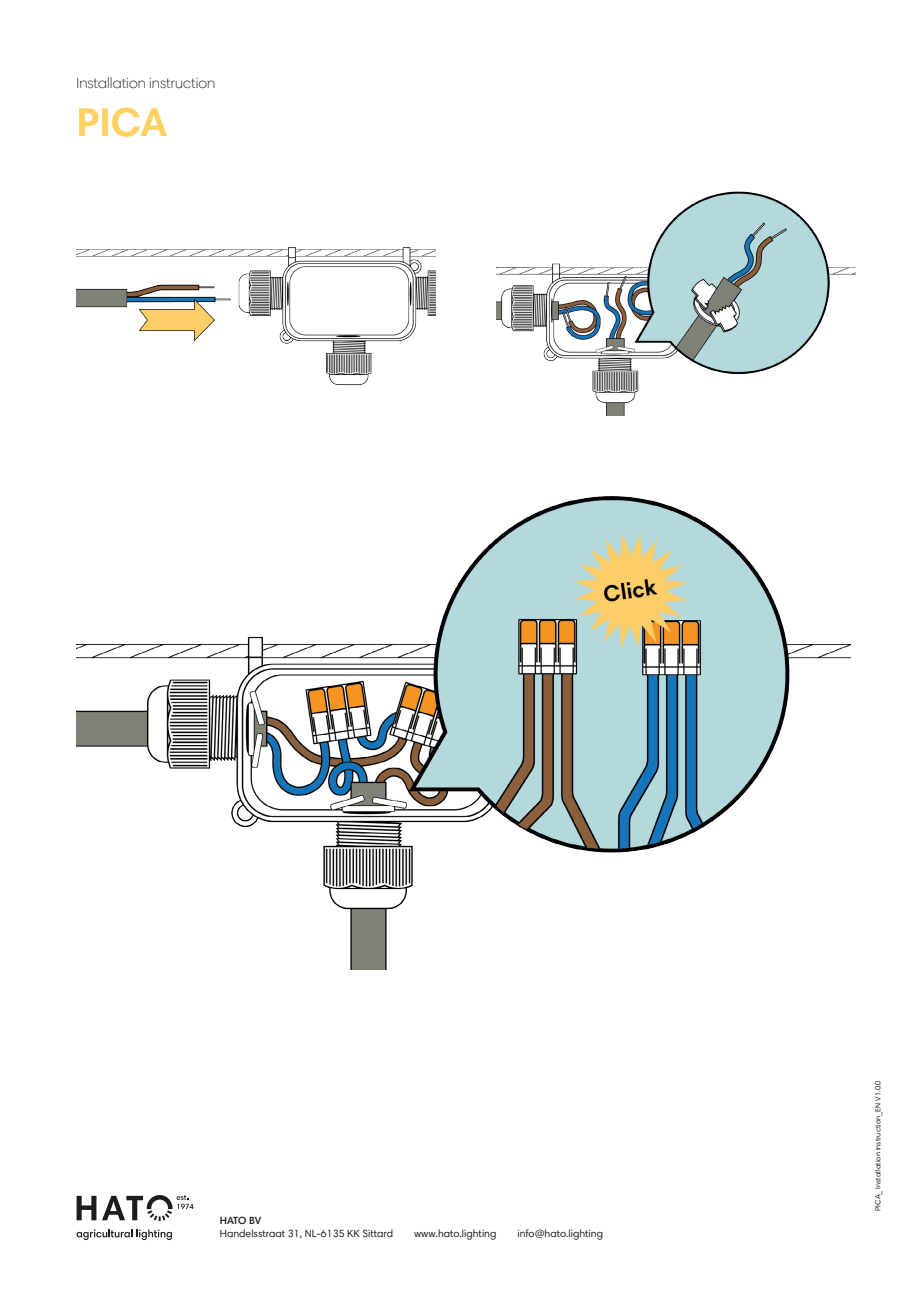
<style>
.page{position:relative;width:919px;height:1289px;background:#fff}
.page>*{position:absolute;margin:0;border:0;box-sizing:border-box;transform-origin:0 0}
.t1{font:700 40.5px "Harmonia Sans Std";color:#fed163}
.t2{font:300 15px "Harmonia Sans Std";color:#1d1d1b}
.t3{font:10.5px "Harmonia Sans Std";color:#1d1d1b}
.t4{font:600 10.5px "Harmonia Sans Std";letter-spacing:-.02em;color:#1d1d1b}
.t5{font:7.5px "Harmonia Sans Std";color:#1d1d1b}
</style>
<div class="page">
<svg style="left:77px;top:1229px;width:95px;height:10px"></svg>
<svg style="left:77px;top:1195px;width:19px;height:25px"></svg>
<svg style="left:102px;top:1195px;width:91px;height:25px"></svg>
<img style="left:77px;top:247px;width:358px;height:139px">
<img style="left:496px;top:191px;width:359px;height:225px">
<img style="left:77px;top:496px;width:773px;height:473px">
<h2 class="t2" style="left:77px;top:73px;width:140px">Installation instruction</h2>
<h1 class="t1" style="left:77px;top:97px;width:92px">PICA</h1>
<p class="t4" style="left:220px;top:1214px;width:43px">HATO BV</p>
<p class="t3" style="left:220px;top:1226px;width:175px">Handelsstraat 31, NL-6135 KK Sittard</p>
<p class="t3" style="left:414px;top:1226px;width:84px">www.hato.lighting</p>
<p class="t3" style="left:517px;top:1226px;width:87px">info@hato.lighting</p>
<p class="t5" style="left:873px;top:1210px;width:132px;rotate:-90deg">PICA_ Installation Instruction_EN V1.0.0</p>
</div>
